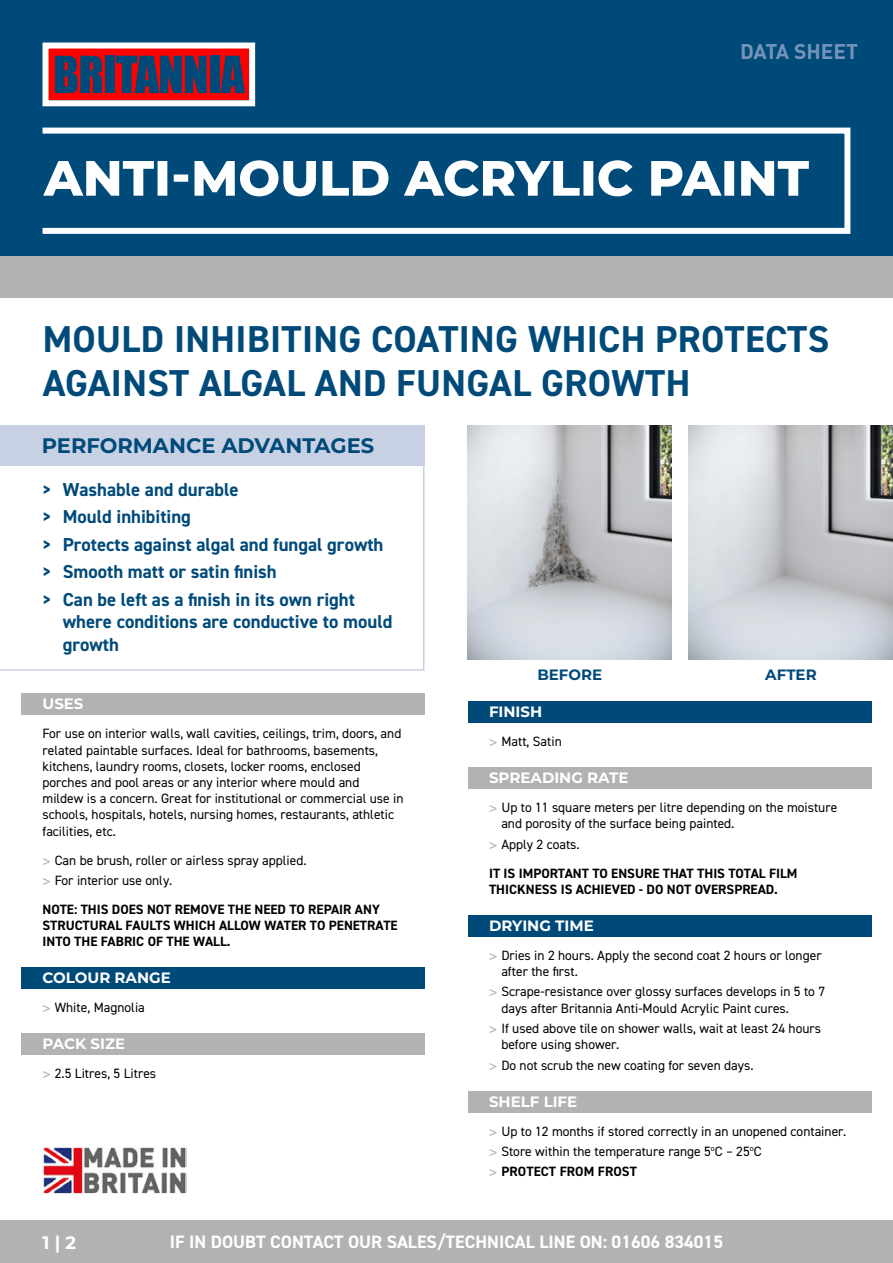
<style>
.page{position:relative;width:893px;height:1263px;background:#fff}
.page>*{position:absolute;margin:0;border:0;box-sizing:border-box;transform-origin:0 0}
.t1{font:700 37.5px/43.5px "DIN2014";letter-spacing:.01em;color:#004a7a}
.t2{font:700 21px "Montserrat";color:#004a7a}
.t3{font:700 21px "DIN";color:#7594ba}
.t4{font:700 18.75px/27.5px "DIN2014";color:#004a7a}
.t5{font:700 18px "DIN2014";color:#fff}
.t6{font:700 18px "Montserrat";color:#fff}
.t7{font:700 15px "Montserrat";color:#fff}
.t8{font:700 15px "Montserrat";color:#00497b}
.t9{font:13.5px/16.2px "DIN2014";color:#000}
.t10{font:700 13.5px/16.2px "DIN2014";color:#000}
.s1{font-family:"Frutiger LT Std";color:#b3b2b2}
.s2{font-family:"Frutiger LT Std";font-weight:400;color:#b3b2b2}
.s3{font-weight:400}
.s4{font-weight:700}
</style>
<div class="page">
<div style="left:0;top:1220px;width:893px;height:43px;background:#b3b2b2"></div>
<div style="left:0;top:255px;width:893px;height:43px;background:#b3b2b2"></div>
<img style="left:43px;top:1146px;width:143px;height:47px">
<div style="left:0;top:0;width:893px;height:255px;background:#004a7a"></div>
<div style="left:49px;top:49px;width:200px;height:51px;background:#f00"></div>
<div style="left:43px;top:43px;width:212px;height:63px;border:6px solid #fff"></div>
<svg style="left:55px;top:56px;width:47px;height:37px;background:#2c3c64"></svg>
<div style="left:105px;top:56px;width:10px;height:37px;background:#004a7a"></div>
<svg style="left:116px;top:56px;width:91px;height:37px"></svg>
<div style="left:210px;top:56px;width:10px;height:37px;background:#004a7a"></div>
<svg style="left:220px;top:56px;width:25px;height:37px"></svg>
<div style="left:40px;top:128px;width:810px;height:106px;border:6px solid #fff"></div>
<svg style="left:43px;top:160px;width:766px;height:36px"></svg>
<img style="left:468px;top:425px;width:204px;height:234px">
<div style="left:468px;top:767px;width:404px;height:22px;background:#b3b2b2"></div>
<div style="left:468px;top:915px;width:404px;height:21px;background:#004a7a"></div>
<div style="left:468px;top:1091px;width:404px;height:21px;background:#b3b2b2"></div>
<div style="left:21px;top:694px;width:404px;height:21px;background:#b3b2b2"></div>
<div style="left:21px;top:967px;width:404px;height:22px;background:#004a7a"></div>
<div style="left:21px;top:1033px;width:404px;height:22px;background:#b3b2b2"></div>
<div style="left:468px;top:702px;width:404px;height:21px;background:#004a7a"></div>
<div style="left:0;top:425px;width:424px;height:41px;background:#c7d1e3"></div>
<hr style="left:0;top:669px;width:424px;height:2px;background:#c7d1e3">
<hr style="left:423px;top:425px;width:1px;height:245px;background:#c7d1e3">
<img style="left:689px;top:425px;width:204px;height:234px">
<h2 class="t3" style="left:740px;top:37px;width:120px">DATA SHEET</h2>
<h1 class="t1" style="left:43px;top:317px;width:788px">MOULD INHIBITING COATING WHICH PROTECTS<br>AGAINST ALGAL AND FUNGAL GROWTH</h1>
<h2 class="t2" style="left:42px;top:430px;width:334px">PERFORMANCE ADVANTAGES</h2>
<h3 class="t4" style="left:42px;top:475px;width:343px">&gt; Washable and durable<br>&gt; Mould inhibiting<br>&gt; Protects against algal and fungal growth &gt; Smooth matt or satin finish<br>&gt; Can be left as a finish in its own right</h3>
<h3 class="t4" style="left:63px;top:610px;width:331px;line-height:22.5px">where conditions are conductive to mould growth</h3>
<p class="t7" style="left:43px;top:693px;width:43px">USES</p>
<p class="t9" style="left:43px;top:725px;width:362px">For use on interior walls, wall cavities, ceilings, trim, doors, and related paintable surfaces. Ideal for bathrooms, basements, kitchens, laundry rooms, closets, locker rooms, enclosed porches and pool areas or any interior where mould and mildew is a concern. Great for institutional or commercial use in schools, hospitals, hotels, nursing homes, restaurants, athletic facilities, etc.</p>
<p class="t9" style="left:43px;top:849px;width:266px;line-height:20.4px"><span class="s1">&gt;</span> Can be brush, roller or airless spray applied. <span class="s1">&gt;</span> For interior use only.</p>
<p class="t10" style="left:43px;top:901px;width:357px">NOTE: THIS DOES NOT REMOVE THE NEED TO REPAIR ANY<br>STRUCTURAL FAULTS WHICH ALLOW WATER TO PENETRATE<br>INTO THE FABRIC OF THE WALL.</p>
<p class="t7" style="left:43px;top:967px;width:130px">COLOUR RANGE</p>
<p class="t9" style="left:43px;top:999px;width:104px"><span class="s1">&gt;</span> White, Magnolia</p>
<p class="t7" style="left:43px;top:1033px;width:84px">PACK SIZE</p>
<p class="t9" style="left:43px;top:1065px;width:115px"><span class="s1">&gt;</span> 2.5 Litres, 5 Litres</p>
<p class="t8" style="left:537px;top:664px;width:66px">BEFORE</p>
<p class="t8" style="left:765px;top:664px;width:53px">AFTER</p>
<p class="t7" style="left:489px;top:701px;width:55px">FINISH</p>
<p class="t9" style="left:489px;top:733px;width:74px"><span class="s1">&gt;</span> Matt, Satin</p>
<p class="t7" style="left:489px;top:767px;width:141px">SPREADING RATE</p>
<p class="t9" style="left:501px;top:799px;width:337px;text-indent:-12px"><span class="s1">&gt;</span> Up to 11 square meters per litre depending on the moisture and porosity of the surface being painted.</p>
<p class="t10" style="left:489px;top:829px;width:310px;line-height:29px"><span class="s2">&gt;</span> <span class="s3">Apply 2 coats.<br></span>IT IS IMPORTANT TO ENSURE THAT THIS TOTAL FILM</p>
<p class="t10" style="left:489px;top:881px;width:290px">THICKNESS IS ACHIEVED - DO NOT OVERSPREAD.</p>
<p class="t7" style="left:489px;top:915px;width:106px">DRYING TIME</p>
<p class="t9" style="left:501px;top:947px;width:322px;text-indent:-12px"><span class="s1">&gt;</span> Dries in 2 hours. Apply the second coat 2 hours or longer after the first.</p>
<p class="t9" style="left:501px;top:983px;width:325px;text-indent:-12px"><span class="s1">&gt;</span> Scrape-resistance over glossy surfaces develops in 5 to 7 days after Britannia Anti-Mould Acrylic Paint cures.</p>
<p class="t9" style="left:501px;top:1020px;width:321px;text-indent:-12px"><span class="s1">&gt;</span> If used above tile on shower walls, wait at least 24 hours before using shower.</p>
<p class="t9" style="left:489px;top:1057px;width:266px"><span class="s1">&gt;</span> Do not scrub the new coating for seven days.</p>
<p class="t7" style="left:489px;top:1090px;width:90px">SHELF LIFE</p>
<p class="t9" style="left:489px;top:1120px;width:359px;line-height:20.4px"><span class="s1">&gt;</span> Up to 12 months if stored correctly in an unopened container. <span class="s1">&gt;</span> Store within the temperature range 5<sup>o</sup>C – 25<sup>o</sup>C<br><span class="s1">&gt;</span> <span class="s4">PROTECT FROM FROST</span></p>
<h3 class="t6" style="left:43px;top:1229px;width:35px">1 | 2</h3>
<h3 class="t5" style="left:170px;top:1230px;width:555px">IF IN DOUBT CONTACT OUR SALES/TECHNICAL LINE ON: 01606 834015</h3>
</div>
